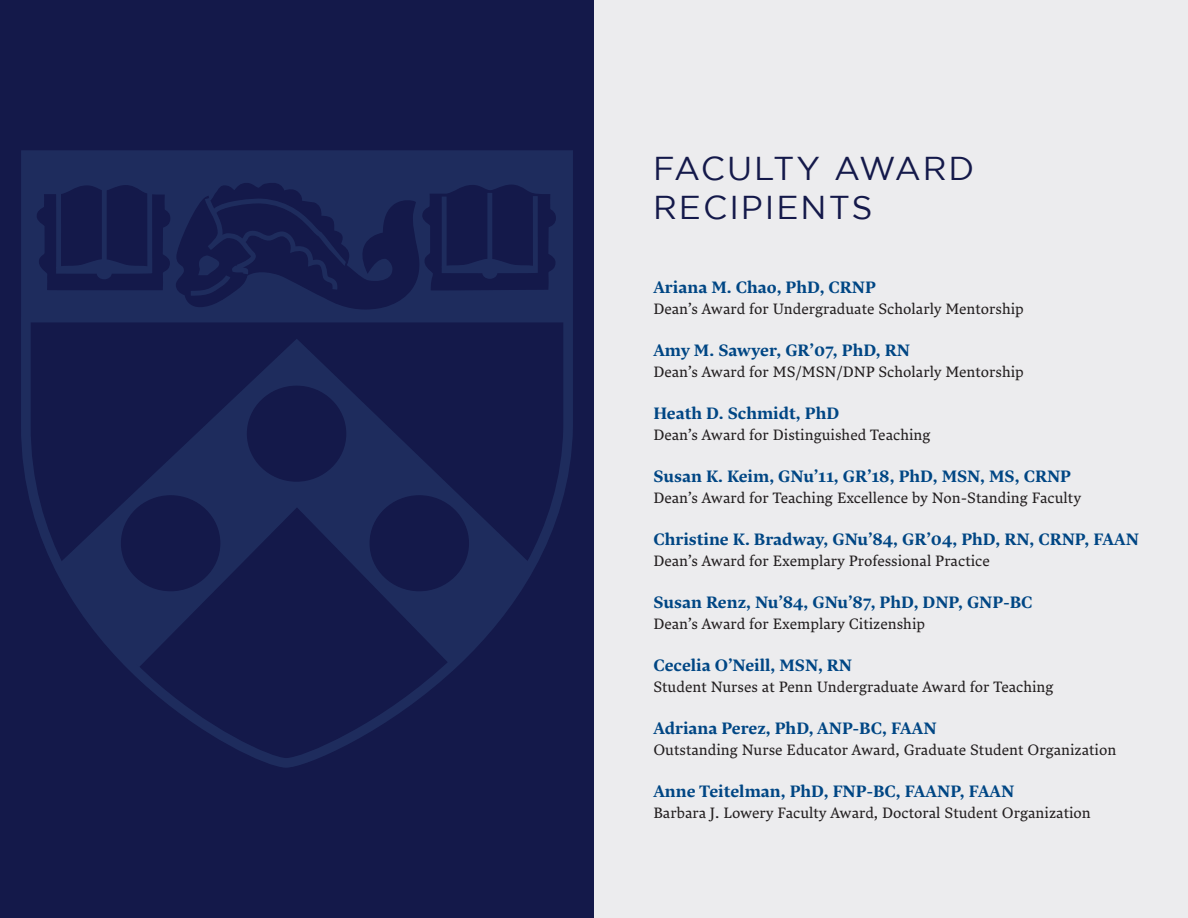
<style>
.page{position:relative;width:1188px;height:918px;background:#fff}
.page>*{position:absolute;margin:0;border:0;box-sizing:border-box;transform-origin:0 0}
.t1{font:33px/39.6px "Gotham";letter-spacing:.06em;color:#14194a}
.t2{font:16.5px "Lava Std Bld";color:#004684}
.t3{font:15px "Lava Std";color:#231f20}
</style>
<div class="page">
<div style="left:594px;top:0;width:594px;height:918px;background:#ececee"></div>
<div style="left:0;top:0;width:594px;height:918px;background:#14194a"></div>
<svg style="left:21px;top:150px;width:552px;height:618px"></svg>
<svg style="left:60px;top:339px;width:469px;height:328px"></svg>
<svg style="left:191px;top:198px;width:155px;height:98px"></svg>
<p class="t1" style="left:653px;top:148px;width:323px">FACULTY AWARD<br>RECIPIENTS</p>
<p class="t2" style="left:653px;top:277px;width:224px">Ariana M. Chao, PhD, CRNP</p>
<p class="t3" style="left:653px;top:299px;width:372px">Dean’s Award for Undergraduate Scholarly Mentorship</p>
<p class="t2" style="left:653px;top:340px;width:258px">Amy M. Sawyer, GR’07, PhD, RN</p>
<p class="t3" style="left:653px;top:362px;width:372px">Dean’s Award for MS/MSN/DNP Scholarly Mentorship</p>
<p class="t2" style="left:653px;top:403px;width:187px">Heath D. Schmidt, PhD</p>
<p class="t3" style="left:653px;top:425px;width:279px">Dean’s Award for Distinguished Teaching</p>
<p class="t2" style="left:653px;top:466px;width:419px">Susan K. Keim, GNu’11, GR’18, PhD, MSN, MS, CRNP</p>
<p class="t3" style="left:653px;top:488px;width:429px">Dean’s Award for Teaching Excellence by Non-Standing Faculty</p>
<p class="t2" style="left:653px;top:529px;width:487px">Christine K. Bradway, GNu’84, GR’04, PhD, RN, CRNP, FAAN</p>
<p class="t3" style="left:653px;top:551px;width:338px">Dean’s Award for Exemplary Professional Practice</p>
<p class="t2" style="left:653px;top:592px;width:381px">Susan Renz, Nu’84, GNu’87, PhD, DNP, GNP-BC</p>
<p class="t3" style="left:653px;top:614px;width:273px">Dean’s Award for Exemplary Citizenship</p>
<p class="t2" style="left:653px;top:655px;width:200px">Cecelia O’Neill, MSN, RN</p>
<p class="t3" style="left:653px;top:677px;width:402px">Student Nurses at Penn Undergraduate Award for Teaching</p>
<p class="t2" style="left:653px;top:718px;width:285px">Adriana Perez, PhD, ANP-BC, FAAN</p>
<p class="t3" style="left:653px;top:740px;width:465px">Outstanding Nurse Educator Award, Graduate Student Organization</p>
<p class="t2" style="left:653px;top:781px;width:363px">Anne Teitelman, PhD, FNP-BC, FAANP, FAAN</p>
<p class="t3" style="left:653px;top:803px;width:439px">Barbara J. Lowery Faculty Award, Doctoral Student Organization</p>
</div>
